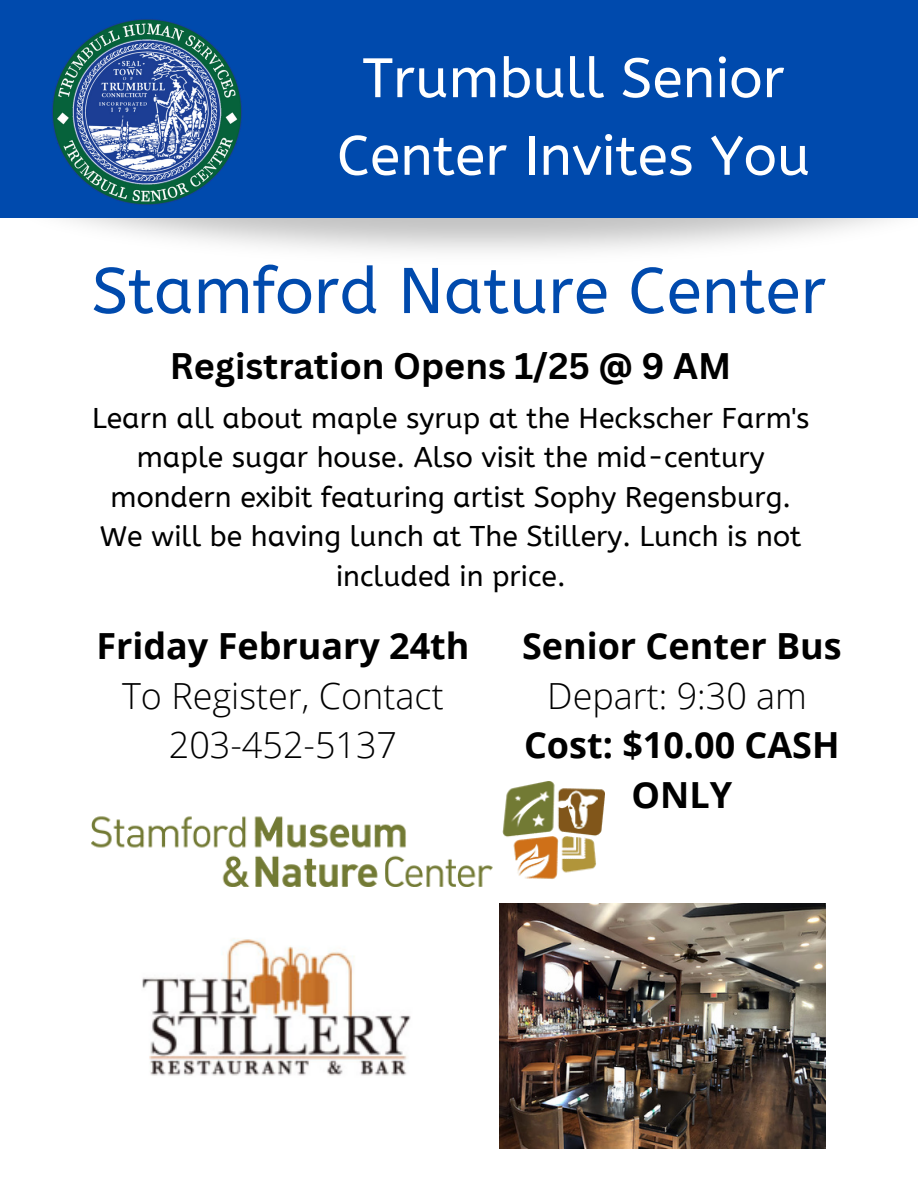
<style>
.page{position:relative;width:918px;height:1188px;background:#fff}
.page>*{position:absolute;margin:0;border:0;box-sizing:border-box;transform-origin:0 0}
.t1{font:64.5px "A Bee Zee";color:#004aad}
.t2{font:55.5px/77.7px "A Bee Zee";color:#fff;text-align:center}
.t3{font:700 36px/49.5px "Open Sans";color:#000;text-align:center}
.t4{font:300 36px/49.5px "Open Sans";color:#000;text-align:center}
.t5{font:700 36px "Canva Sans";color:#000}
.t6{font:28.5px/39.3px "A Bee Zee";color:#000;text-align:center}
</style>
<div class="page">
<div style="left:0;top:0;width:918px;height:218px;background:#004aad"></div>
<img style="left:43px;top:19px;width:310px;height:238px">
<img style="left:92px;top:781px;width:513px;height:105px">
<img style="left:142px;top:938px;width:269px;height:138px">
<img style="left:499px;top:904px;width:327px;height:245px">
<h2 class="t2" style="left:337px;top:40px;width:475px">Trumbull Senior<br>Center Invites You</h2>
<h1 class="t1" style="left:92px;top:254px;width:736px">Stamford Nature Center</h1>
<p class="t5" style="left:170px;top:341px;width:563px">Registration Opens 1/25 @ 9 AM</p>
<p class="t6" style="left:92px;top:399px;width:719px">Learn all about maple syrup at the Heckscher Farm's maple sugar house. Also visit the mid-century mondern exibit featuring artist Sophy Regensburg.<br>We will be having lunch at The Stillery. Lunch is not included in price.</p>
<p class="t3" style="left:96px;top:620px;width:375px">Friday February 24th</p>
<p class="t4" style="left:122px;top:670px;width:323px">To Register, Contact<br>203-452-5137</p>
<p class="t3" style="left:522px;top:620px;width:321px">Senior Center Bus</p>
<p class="t4" style="left:547px;top:670px;width:261px">Depart: 9:30 am</p>
<p class="t3" style="left:524px;top:719px;width:317px">Cost: $10.00 CASH<br>ONLY</p>
</div>
